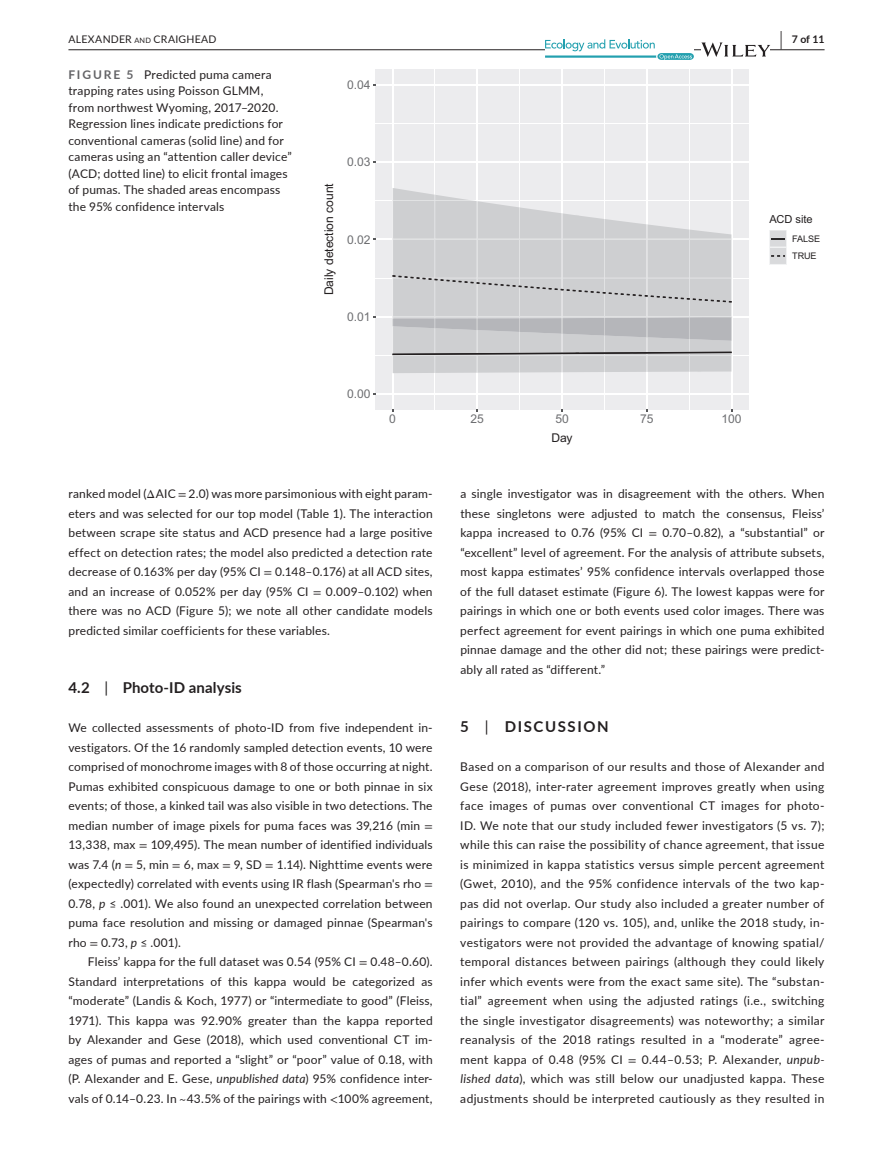
<style>
.page{position:relative;width:893px;height:1174px;background:#fff}
.page>*{position:absolute;margin:0;border:0;box-sizing:border-box;transform-origin:0 0}
.t1{font:700 15px "Lato";letter-spacing:.01em;color:#231f20}
.t2{font:700 15px "Lato";letter-spacing:.11em;color:#231f20}
.t3{font:12.15px "Arial";color:#6d6e71}
.t4{font:12.15px "Arial";color:#231f20}
.t5{font:12px/19.5px "Lato";letter-spacing:.015em;color:#231f20;text-align:justify}
.t6{font:11.1px "Arial";color:#231f20}
.t7{font:10.5px "Lato";letter-spacing:.025em;color:#231f20}
.t8{font:700 10.5px "Lato";color:#231f20}
.t9{font:9px/17.4px "Arial";color:#231f20}
.s1{font-size:7.35px}
.s2{font-size:19.5px}
.s3{font-weight:700;color:#636366}
.s4{font-family:"STIX"}
.s5{font-weight:400}
.s6{font-style:italic}
</style>
<div class="page">
<hr style="left:68px;top:49px;width:756px;height:1px;background:#231f20">
<svg style="left:545px;top:39px;width:149px;height:21px"></svg>
<svg style="left:701px;top:42px;width:69px;height:15px"></svg>
<div style="left:376px;top:69px;width:373px;height:340px;background:#ececee"></div>
<hr style="left:376px;top:355px;width:373px;height:1px;background:#fff">
<hr style="left:376px;top:278px;width:373px;height:1px;background:#fff">
<hr style="left:376px;top:200px;width:373px;height:1px;background:#fff">
<hr style="left:376px;top:123px;width:373px;height:1px;background:#fff">
<hr style="left:435px;top:69px;width:1px;height:340px;background:#fff">
<hr style="left:519px;top:69px;width:1px;height:340px;background:#fff">
<hr style="left:604px;top:69px;width:1px;height:340px;background:#fff">
<hr style="left:689px;top:69px;width:1px;height:340px;background:#fff">
<hr style="left:376px;top:393px;width:373px;height:1px;background:#fff">
<hr style="left:376px;top:316px;width:373px;height:1px;background:#fff">
<hr style="left:376px;top:239px;width:373px;height:1px;background:#fff">
<hr style="left:376px;top:161px;width:373px;height:1px;background:#fff">
<hr style="left:376px;top:84px;width:373px;height:1px;background:#fff">
<hr style="left:392px;top:69px;width:1px;height:340px;background:#fff">
<hr style="left:477px;top:69px;width:1px;height:340px;background:#fff">
<hr style="left:561px;top:69px;width:2px;height:340px;background:#fff">
<hr style="left:646px;top:69px;width:1px;height:340px;background:#fff">
<hr style="left:731px;top:69px;width:1px;height:340px;background:#fff">
<svg style="left:392px;top:188px;width:340px;height:185px;background:#cfd0d2"></svg>
<div style="left:769px;top:230px;width:18px;height:17px;background:#f2f3f4"></div>
<div style="left:769px;top:247px;width:18px;height:18px;background:#f2f3f4"></div>
<svg style="left:770px;top:230px;width:16px;height:34px"></svg>
<p class="t7" style="left:68px;top:31px;width:73px">ALEXANDER <span class="s1">and</span></p>
<p class="t7" style="left:154px;top:31px;width:64px">CRAIGHEAD</p>
<p class="t8" style="left:780px;top:31px;width:46px"><span class="s2">|</span> 7 of 11</p>
<p class="t5" style="left:68px;top:66px;width:225px;line-height:16.5px;text-align:left"><span class="s3">FIGURE 5</span> Predicted puma camera trapping rates using Poisson GLMM, from northwest Wyoming, 2017–2020.<br>Regression lines indicate predictions for conventional cameras (solid line) and for cameras using an “attention caller device” (ACD; dotted line) to elicit frontal images of pumas. The shaded areas encompass the 95% confidence intervals</p>
<p class="t3" style="left:347px;top:77px;width:25px">0.04</p>
<p class="t4" style="left:321px;top:295px;width:114px;rotate:-90deg">Daily detection count</p>
<p class="t3" style="left:347px;top:154px;width:25px">0.03</p>
<p class="t3" style="left:347px;top:231px;width:25px">0.02</p>
<p class="t3" style="left:347px;top:309px;width:25px">0.01</p>
<p class="t3" style="left:347px;top:386px;width:25px">0.00</p>
<p class="t3" style="left:389px;top:411px;width:8px">0</p>
<p class="t3" style="left:471px;top:411px;width:15px">25</p>
<p class="t3" style="left:555px;top:411px;width:15px">50</p>
<p class="t3" style="left:640px;top:411px;width:15px">75</p>
<p class="t3" style="left:721px;top:411px;width:22px">100</p>
<p class="t4" style="left:551px;top:429px;width:23px">Day</p>
<p class="t6" style="left:769px;top:212px;width:45px">ACD site</p>
<p class="t9" style="left:792px;top:230px;width:29px">FALSE<br>TRUE</p>
<p class="t5" style="left:68px;top:483px;width:366px">ranked model (<span class="s4">Δ</span>AIC <span class="s4">=</span> 2.0) was more parsimonious with eight param&shy;eters and was selected for our top model (Table 1). The interaction between scrape site status and ACD presence had a large positive effect on detection rates; the model also predicted a detection rate decrease of 0.163% per day (95% CI <span class="s4">=</span> 0.148–0.176) at all ACD sites, and an increase of 0.052% per day (95% CI <span class="s4">=</span> 0.009–0.102) when there was no ACD (Figure 5); we note all other candidate models predicted similar coefficients for these variables.</p>
<p class="t1" style="left:68px;top:677px;width:175px">4.2 <span class="s5">|</span> Photo-ID analysis</p>
<p class="t5" style="left:68px;top:717px;width:366px">We collected assessments of photo-ID from five independent in&shy;vestigators. Of the 16 randomly sampled detection events, 10 were comprised of monochrome images with 8 of those occurring at night.<br>Pumas exhibited conspicuous damage to one or both pinnae in six events; of those, a kinked tail was also visible in two detections. The median number of image pixels for puma faces was 39,216 (min <span class="s4">= </span>13,338, max <span class="s4">=</span> 109,495). The mean number of identified individuals was 7.4 (<span class="s6">n</span> <span class="s4">=</span> 5, min <span class="s4">=</span> 6, max <span class="s4">=</span> 9, SD <span class="s4">=</span> 1.14). Nighttime events were (expectedly) correlated with events using IR flash (Spearman's rho <span class="s4">= </span>0.78, <span class="s6">p</span> ≤ .001). We also found an unexpected correlation between puma face resolution and missing or damaged pinnae (Spearman's rho <span class="s4">=</span> 0.73, <span class="s6">p</span> ≤ .001).</p>
<p class="t5" style="left:68px;top:951px;width:366px;text-indent:19px">Fleiss’ kappa for the full dataset was 0.54 (95% CI <span class="s4">=</span> 0.48–0.60).<br>Standard interpretations of this kappa would be categorized as “moderate” (Landis &amp; Koch, 1977) or “intermediate to good” (Fleiss, 1971). This kappa was 92.90% greater than the kappa reported by Alexander and Gese (2018), which used conventional CT im&shy;ages of pumas and reported a “slight” or “poor” value of 0.18, with (P. Alexander and E. Gese, <span class="s6">unpublished data</span>) 95% confidence inter&shy;vals of 0.14–0.23. In <span class="s4">~</span>43.5% of the pairings with <span class="s4">&lt;</span>100% agreement,</p>
<p class="t5" style="left:460px;top:483px;width:366px">a single investigator was in disagreement with the others. When these singletons were adjusted to match the consensus, Fleiss’ kappa increased to 0.76 (95% CI <span class="s4">=</span> 0.70–0.82), a “substantial” or “excellent” level of agreement. For the analysis of attribute subsets, most kappa estimates’ 95% confidence intervals overlapped those of the full dataset estimate (Figure 6). The lowest kappas were for pairings in which one or both events used color images. There was perfect agreement for event pairings in which one puma exhibited pinnae damage and the other did not; these pairings were predict&shy;ably all rated as “different.”</p>
<p class="t2" style="left:460px;top:716px;width:150px">5 <span class="s5">|</span> DISCUSSION</p>
<p class="t5" style="left:460px;top:756px;width:366px">Based on a comparison of our results and those of Alexander and Gese (2018), inter-rater agreement improves greatly when using face images of pumas over conventional CT images for photo-ID. We note that our study included fewer investigators (5 vs. 7); while this can raise the possibility of chance agreement, that issue is minimized in kappa statistics versus simple percent agreement (Gwet, 2010), and the 95% confidence intervals of the two kap&shy;pas did not overlap. Our study also included a greater number of pairings to compare (120 vs. 105), and, unlike the 2018 study, in&shy;vestigators were not provided the advantage of knowing spatial/ temporal distances between pairings (although they could likely infer which events were from the exact same site). The “substan&shy;tial” agreement when using the adjusted ratings (i.e., switching the single investigator disagreements) was noteworthy; a similar reanalysis of the 2018 ratings resulted in a “moderate” agree&shy;ment kappa of 0.48 (95% CI <span class="s4">=</span> 0.44–0.53; P. Alexander, <span class="s6">unpub&shy;lished data</span>), which was still below our unadjusted kappa. These adjustments should be interpreted cautiously as they resulted in</p>
</div>
